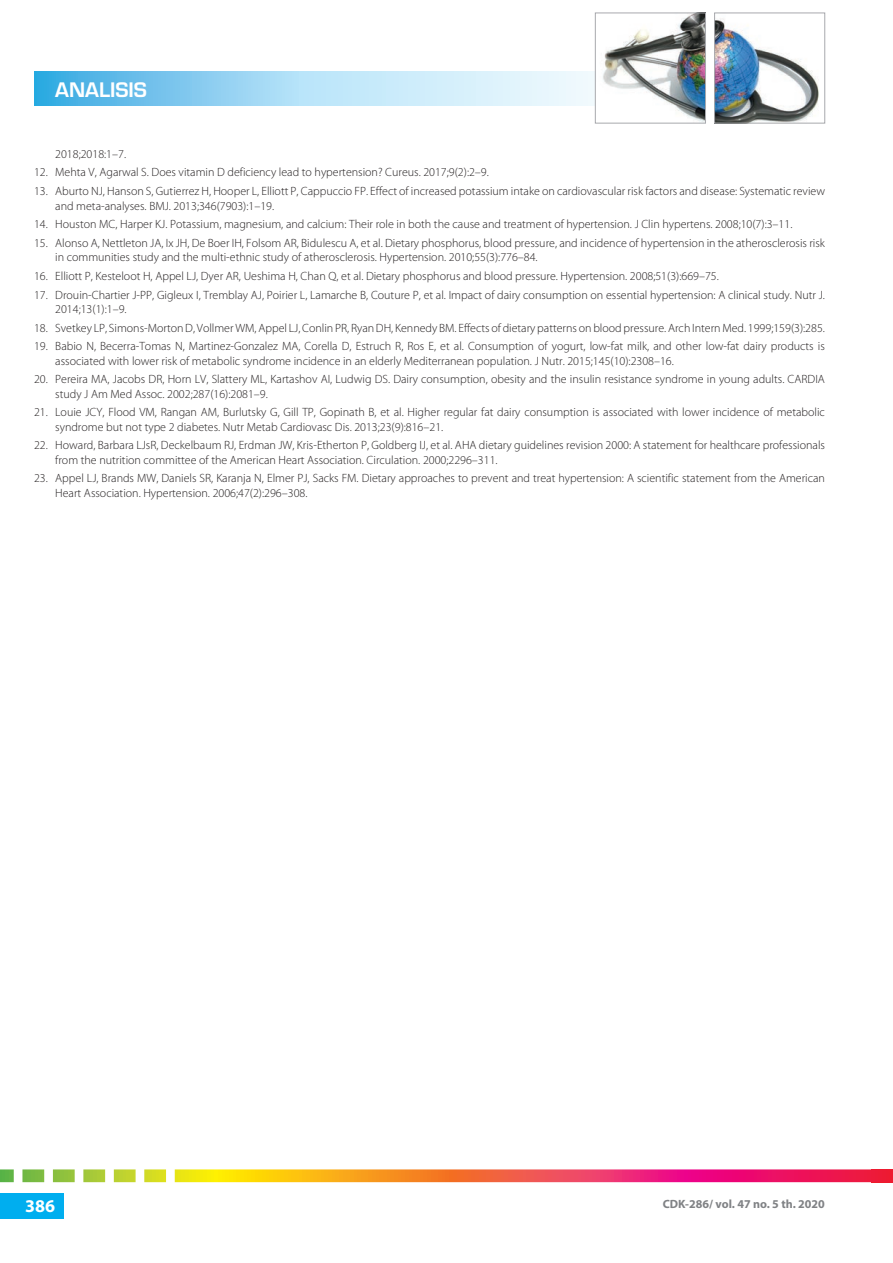
<style>
.page{position:relative;width:893px;height:1263px;background:#fff}
.page>*{position:absolute;margin:0;border:0;box-sizing:border-box;transform-origin:0 0}
.t1{font:600 19.5px "Eurostile LT Std";color:#fff}
.t2{font:700 18px "Myriad Pro";color:#fff}
.t3{font:300 12px/14.4px "Myriad Pro";color:#231f20}
.t4{font:700 12px "Myriad Pro";color:#808285}
</style>
<div class="page">
<svg style="left:34px;top:71px;width:561px;height:35px;background:#a7dbf4"></svg>
<img style="left:603px;top:15px;width:101px;height:106px">
<div style="left:595px;top:13px;width:111px;height:110px;border:1px solid #a8a9ad"></div>
<img style="left:716px;top:18px;width:103px;height:103px">
<div style="left:714px;top:13px;width:111px;height:110px;border:1px solid #a8a9ad"></div>
<div style="left:0;top:1193px;width:64px;height:25px;background:#00aeef"></div>
<svg style="left:0;top:1169px;width:893px;height:13px;background:#e87d50"></svg>
<h1 class="t1" style="left:55px;top:78px;width:93px">ANALISIS</h1>
<p class="t3" style="left:55px;top:147px;width:72px">2018;2018:1–7.</p>
<p class="t3" style="left:34px;top:165px;width:456px">12. Mehta V, Agarwal S. Does vitamin D deficiency lead to hypertension? Cureus. 2017;9(2):2–9.</p>
<p class="t3" style="left:55px;top:184px;width:771px;text-indent:-21px">13. Aburto NJ, Hanson S, Gutierrez H, Hooper L, Elliott P, Cappuccio FP. Effect of increased potassium intake on cardiovascular risk factors and disease: Systematic review and meta-analyses. BMJ. 2013;346(7903):1–19.</p>
<p class="t3" style="left:34px;top:217px;width:760px">14. Houston MC, Harper KJ. Potassium, magnesium, and calcium: Their role in both the cause and treatment of hypertension. J Clin hypertens. 2008;10(7):3–11.</p>
<p class="t3" style="left:55px;top:236px;width:771px;text-indent:-21px">15. Alonso A, Nettleton JA, Ix JH, De Boer IH, Folsom AR, Bidulescu A, et al. Dietary phosphorus, blood pressure, and incidence of hypertension in the atherosclerosis risk in communities study and the multi-ethnic study of atherosclerosis. Hypertension. 2010;55(3):776–84.</p>
<p class="t3" style="left:34px;top:269px;width:686px">16. Elliott P, Kesteloot H, Appel LJ, Dyer AR, Ueshima H, Chan Q, et al. Dietary phosphorus and blood pressure. Hypertension. 2008;51(3):669–75.</p>
<p class="t3" style="left:55px;top:288px;width:771px;text-indent:-21px">17. Drouin-Chartier J-PP, Gigleux I, Tremblay AJ, Poirier L, Lamarche B, Couture P, et al. Impact of dairy consumption on essential hypertension: A clinical study. Nutr J.<br>2014;13(1):1–9.</p>
<p class="t3" style="left:34px;top:321px;width:792px">18. Svetkey LP, Simons-Morton D, Vollmer WM, Appel LJ, Conlin PR, Ryan DH, Kennedy BM. Effects of dietary patterns on blood pressure. Arch Intern Med. 1999;159(3):285.</p>
<p class="t3" style="left:55px;top:339px;width:771px;text-indent:-21px">19. Babio N, Becerra-Tomas N, Martinez-Gonzalez MA, Corella D, Estruch R, Ros E, et al. Consumption of yogurt, low-fat milk, and other low-fat dairy products is associated with lower risk of metabolic syndrome incidence in an elderly Mediterranean population. J Nutr. 2015;145(10):2308–16.</p>
<p class="t3" style="left:55px;top:372px;width:771px;text-indent:-21px">20. Pereira MA, Jacobs DR, Horn LV, Slattery ML, Kartashov AI, Ludwig DS. Dairy consumption, obesity and the insulin resistance syndrome in young adults. CARDIA study J Am Med Assoc. 2002;287(16):2081–9.</p>
<p class="t3" style="left:55px;top:405px;width:771px;text-indent:-21px">21. Louie JCY, Flood VM, Rangan AM, Burlutsky G, Gill TP, Gopinath B, et al. Higher regular fat dairy consumption is associated with lower incidence of metabolic syndrome but not type 2 diabetes. Nutr Metab Cardiovasc Dis. 2013;23(9):816–21.</p>
<p class="t3" style="left:55px;top:438px;width:771px;text-indent:-21px">22. Howard, Barbara LJsR, Deckelbaum RJ, Erdman JW, Kris-Etherton P, Goldberg IJ, et al. AHA dietary guidelines revision 2000: A statement for healthcare professionals from the nutrition committee of the American Heart Association. Circulation. 2000;2296–311.</p>
<p class="t3" style="left:55px;top:471px;width:771px;text-indent:-21px">23. Appel LJ, Brands MW, Daniels SR, Karanja N, Elmer PJ, Sacks FM. Dietary approaches to prevent and treat hypertension: A scientific statement from the American<br>Heart Association. Hypertension. 2006;47(2):296–308.</p>
<h2 class="t2" style="left:25px;top:1194px;width:31px">386</h2>
<p class="t4" style="left:663px;top:1196px;width:164px">CDK-286/ vol. 47 no. 5 th. 2020</p>
</div>
